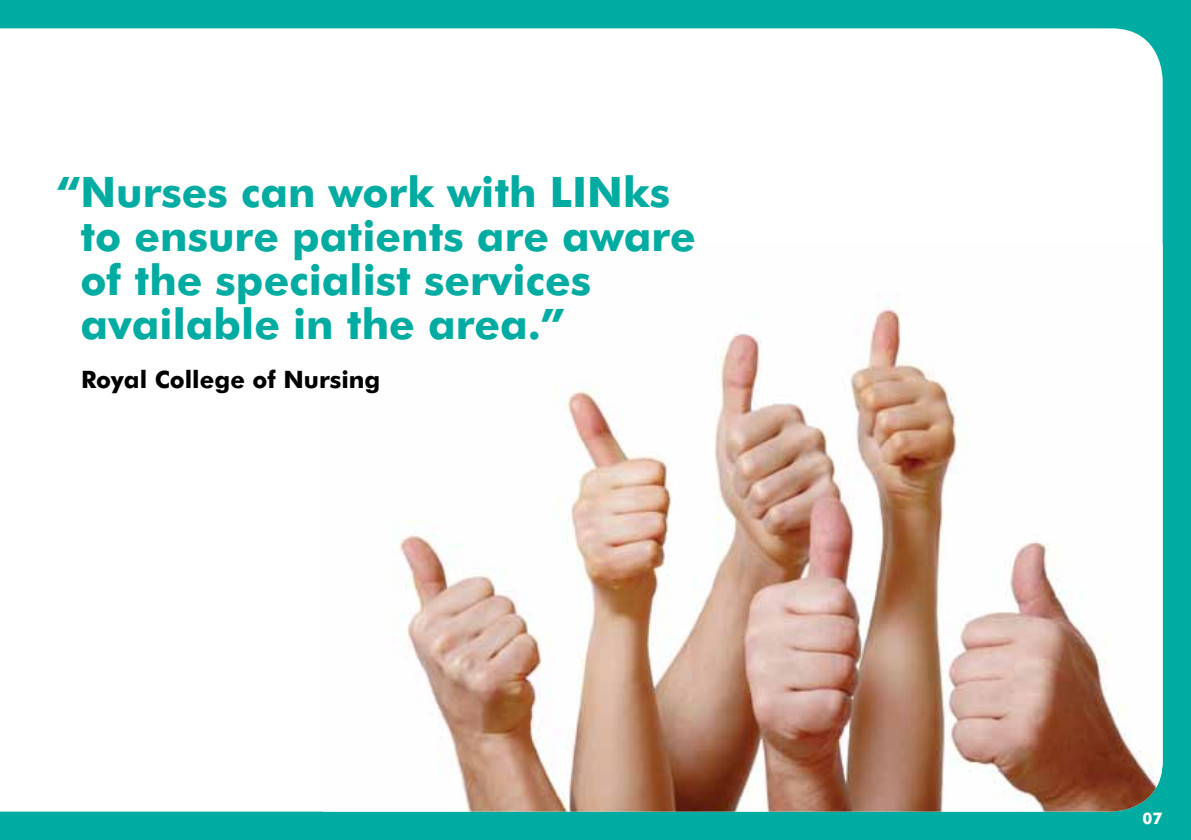
<style>
.page{position:relative;width:1191px;height:840px;background:#fff}
.page>*{position:absolute;margin:0;border:0;box-sizing:border-box;transform-origin:0 0}
.t1{font:700 42px/44px "Futura BT";color:#00aca1}
.t2{font:700 24px "Futura BT";color:#000}
.t3{font:700 16px "Futura BT";color:#fff}
</style>
<div class="page">
<div style="left:0;top:0;width:1191px;height:839px;background:#00aca1"></div>
<div style="left:0;top:28px;width:1162px;height:783px;background:#fff"></div>
<img style="left:323px;top:244px;width:839px;height:567px">
<p class="t1" style="left:80px;top:169px;width:617px;text-indent:-24px">“Nurses can work with LINks to ensure patients are aware of the specialist services available in the area.”</p>
<p class="t2" style="left:81px;top:365px;width:300px">Royal College of Nursing</p>
<p class="t3" style="left:1142px;top:808px;width:21px">07</p>
</div>
